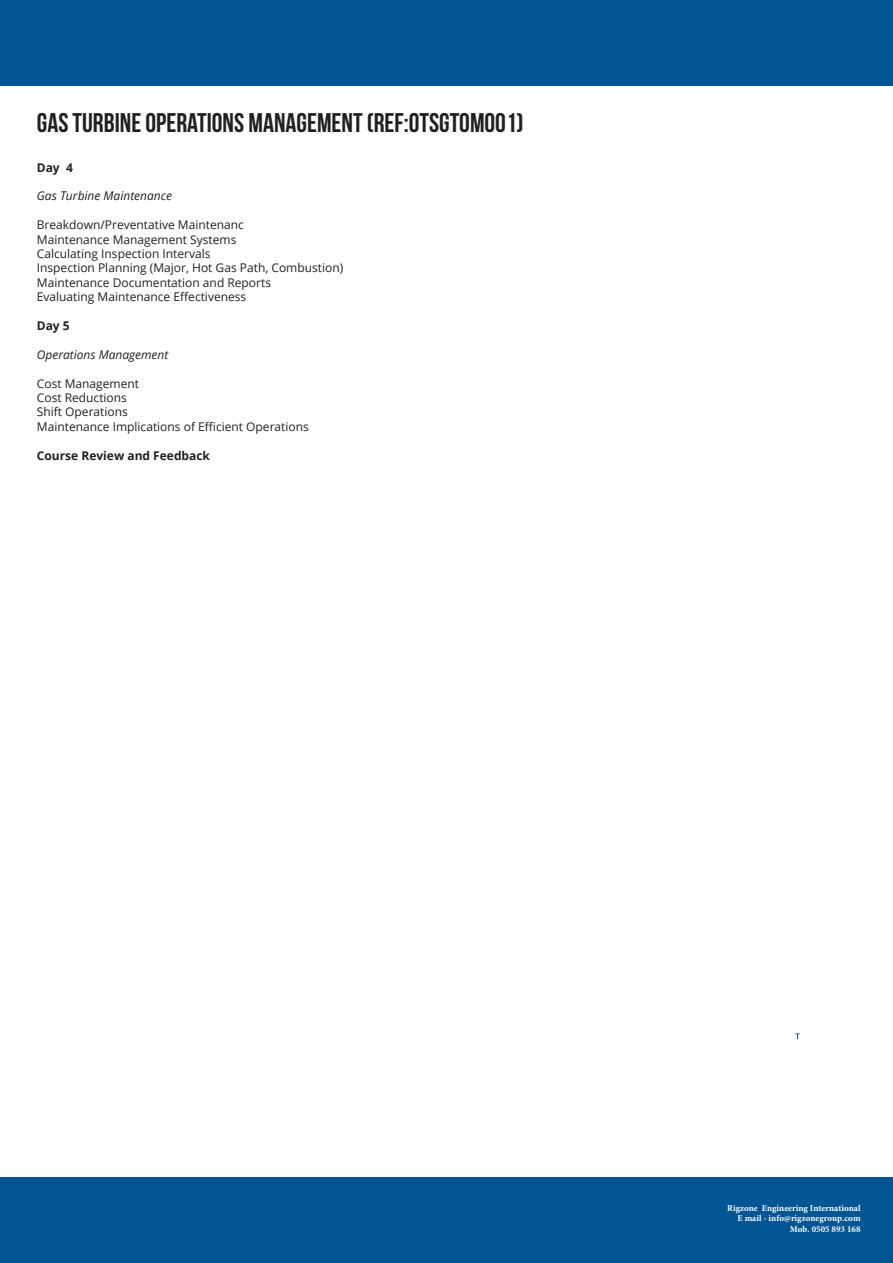
<style>
.page{position:relative;width:893px;height:1263px;background:#fff}
.page>*{position:absolute;margin:0;border:0;box-sizing:border-box;transform-origin:0 0}
.t1{font:700 27px "Bebas Neue";color:#231f20}
.t2{font:12px "Open Sans";color:#231f20}
.t3{font:italic 12px "Open Sans";color:#231f20}
.t4{font:700 12px "Open Sans";color:#231f20}
.t5{font:700 9px/10.5px "Minion Pro";color:#fff;text-align:right}
</style>
<div class="page">
<div style="left:0;top:1178px;width:893px;height:85px;background:#005595"></div>
<div style="left:0;top:0;width:893px;height:85px;background:#005595"></div>
<svg style="left:795px;top:1033px;width:5px;height:6px"></svg>
<p class="t1" style="left:37px;top:108px;width:488px">GAS TURBINE OPERATIONS MANAGEMENT (REF:OTSGTOM001)</p>
<p class="t4" style="left:37px;top:159px;width:38px">Day 4</p>
<p class="t3" style="left:37px;top:188px;width:137px">Gas Turbine Maintenance</p>
<p class="t2" style="left:37px;top:217px;width:209px">Breakdown/Preventative Maintenanc</p>
<p class="t2" style="left:37px;top:231px;width:201px">Maintenance Management Systems</p>
<p class="t2" style="left:37px;top:245px;width:175px">Calculating Inspection Intervals</p>
<p class="t2" style="left:37px;top:260px;width:308px">Inspection Planning (Major, Hot Gas Path, Combustion)</p>
<p class="t2" style="left:37px;top:274px;width:236px">Maintenance Documentation and Reports</p>
<p class="t2" style="left:37px;top:289px;width:211px">Evaluating Maintenance Effectiveness</p>
<p class="t4" style="left:37px;top:317px;width:34px">Day 5</p>
<p class="t3" style="left:37px;top:346px;width:133px">Operations Management</p>
<p class="t2" style="left:37px;top:375px;width:104px">Cost Management</p>
<p class="t2" style="left:37px;top:389px;width:92px">Cost Reductions</p>
<p class="t2" style="left:37px;top:404px;width:93px">Shift Operations</p>
<p class="t2" style="left:37px;top:418px;width:274px">Maintenance Implications of Efficient Operations</p>
<p class="t4" style="left:37px;top:447px;width:175px">Course Review and Feedback</p>
<p class="t5" style="left:727px;top:1202px;width:135px">Rigzone Engineering International<br>E mail - info@rigzonegroup.com<br>Mob. 0505 893 168</p>
</div>
